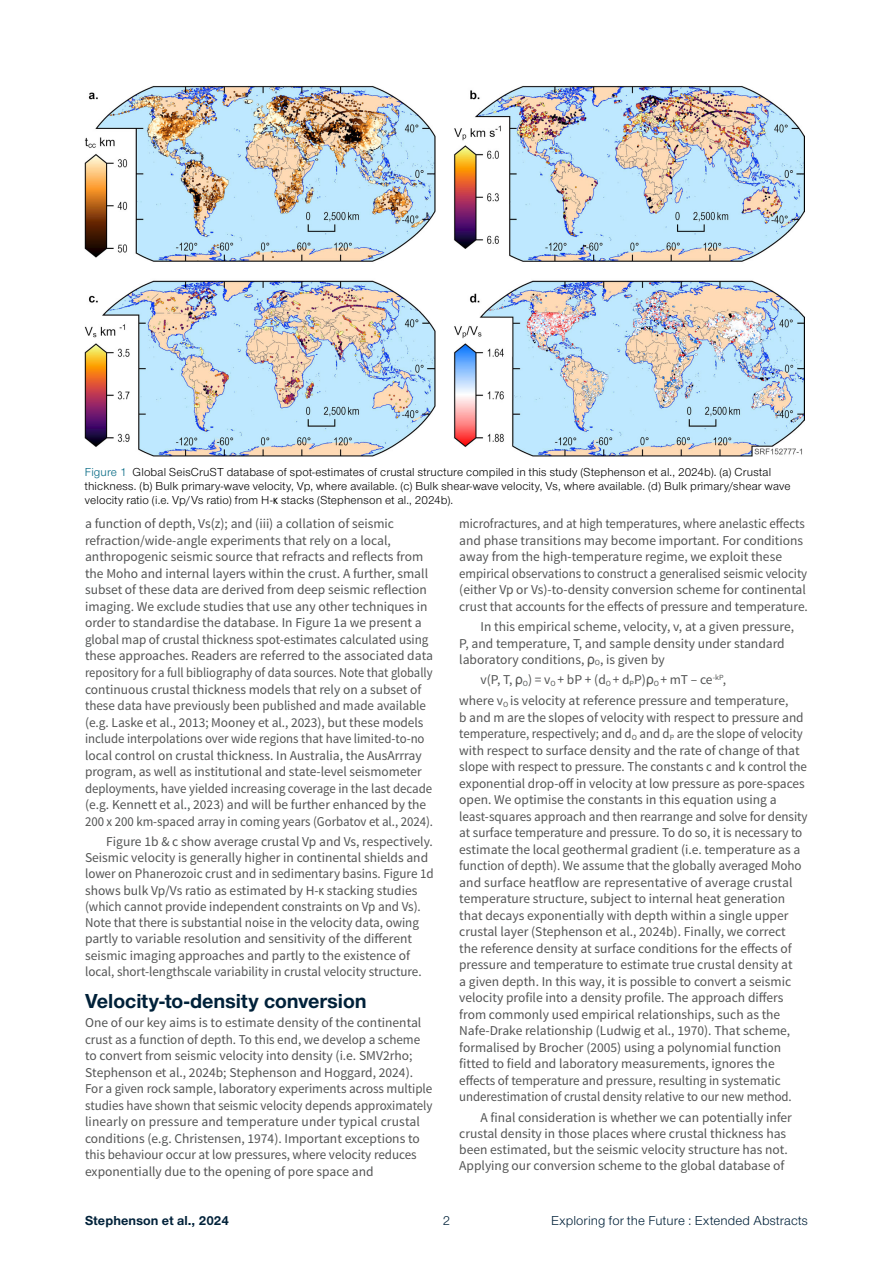
<style>
.page{position:relative;width:893px;height:1263px;background:#fff}
.page>*{position:absolute;margin:0;border:0;box-sizing:border-box;transform-origin:0 0}
.t1{font:700 21px "Nimbus San Nov";color:#002139}
.t2{font:13.5px/16.5px "Source Sans Pro";color:#535454}
.t3{font:13.5px/16.5px "Source Sans Pro";color:#535454;scale:.95 1}
.t4{font:13.5px "Nimbus San Nov";letter-spacing:.01em;color:#002139}
.t5{font:700 13.5px "Nimbus San Nov";letter-spacing:.01em;color:#002139}
.t6{font:12px/14.4px "Nimbus San Nov";letter-spacing:.015em;color:#000}
.s1{color:#006782}
.s2{font-family:"Arial Narrow"}
.s3{font-family:"Arial"}
</style>
<div class="page">
<img style="left:85px;top:85px;width:720px;height:372px">
<p class="t6" style="left:85px;top:465px;width:707px"><span class="s1">Figure 1</span> Global SeisCruST database of spot-estimates of crustal structure compiled in this study (Stephenson et al., 2024b). (a) Crustal thickness. (b) Bulk primary-wave velocity, Vp, where available. (c) Bulk shear-wave velocity, Vs, where available. (d) Bulk primary/shear wave velocity ratio (i.e. Vp/Vs ratio) from H-<span class="s2">κ</span> stacks (Stephenson et al., 2024b).</p>
<p class="t2" style="left:85px;top:516px;width:350px">a function of depth, Vs(z); and (iii) a collation of seismic refraction/wide-angle experiments that rely on a local, anthropogenic seismic source that refracts and reflects from the Moho and internal layers within the crust. A further, small subset of these data are derived from deep seismic reflection imaging. We exclude studies that use any other techniques in order to standardise the database. In Figure 1a we present a global map of crustal thickness spot-estimates calculated using these approaches. Readers are referred to the associated data repository for a full bibliography of data sources. Note that globally continuous crustal thickness models that rely on a subset of these data have previously been published and made available (e.g. Laske et al., 2013; Mooney et al., 2023), but these models include interpolations over wide regions that have limited-to-no local control on crustal thickness. In Australia, the AusArrray program, as well as institutional and state-level seismometer deployments, have yielded increasing coverage in the last decade (e.g. Kennett et al., 2023) and will be further enhanced by the 200 x 200 km-spaced array in coming years (Gorbatov et al., 2024).</p>
<p class="t2" style="left:85px;top:834px;width:350px;text-indent:21px">Figure 1b &amp; c show average crustal Vp and Vs, respectively.<br>Seismic velocity is generally higher in continental shields and lower on Phanerozoic crust and in sedimentary basins. Figure 1d shows bulk Vp/Vs ratio as estimated by H-<span class="s2">κ</span> stacking studies (which cannot provide independent constraints on Vp and Vs).<br>Note that there is substantial noise in the velocity data, owing partly to variable resolution and sensitivity of the different seismic imaging approaches and partly to the existence of local, short-lengthscale variability in crustal velocity structure.</p>
<h1 class="t1" style="left:85px;top:989px;width:283px">Velocity-to-density conversion</h1>
<p class="t2" style="left:85px;top:1014px;width:349px">One of our key aims is to estimate density of the continental crust as a function of depth. To this end, we develop a scheme to convert from seismic velocity into density (i.e. SMV2rho; Stephenson et al., 2024b; Stephenson and Hoggard, 2024).<br>For a given rock sample, laboratory experiments across multiple studies have shown that seismic velocity depends approximately linearly on pressure and temperature under typical crustal conditions (e.g. Christensen, 1974). Important exceptions to this behaviour occur at low pressures, where velocity reduces exponentially due to the opening of pore space and</p>
<p class="t3" style="left:459px;top:516px;width:369px">microfractures, and at high temperatures, where anelastic effects and phase transitions may become important. For conditions away from the high-temperature regime, we exploit these empirical observations to construct a generalised seismic velocity (either Vp or Vs)-to-density conversion scheme for continental crust that accounts for the effects of pressure and temperature.</p>
<p class="t2" style="left:459px;top:619px;width:336px;text-indent:21px">In this empirical scheme, velocity, v, at a given pressure,<br>P, and temperature, T, and sample density under standard laboratory conditions, <span class="s3">ρ</span><sub>O</sub>, is given by</p>
<p class="t2" style="left:459px;top:670px;width:331px;line-height:20.7px;text-indent:21px">v(P, T, <span class="s3">ρ</span><sub>O</sub>) = v<sub>O</sub> + bP + (d<sub>O</sub> + d<sub>P</sub>P)<span class="s3">ρ</span><sub>O</sub> + mT – ce<sup>-kP</sup>,<br>where v<sub>O</sub> is velocity at reference pressure and temperature,</p>
<p class="t2" style="left:459px;top:709px;width:350px">b and m are the slopes of velocity with respect to pressure and temperature, respectively; and d<sub>O</sub> and d<sub>P</sub> are the slope of velocity with respect to surface density and the rate of change of that slope with respect to pressure. The constants c and k control the exponential drop-off in velocity at low pressure as pore-spaces open. We optimise the constants in this equation using a least-squares approach and then rearrange and solve for density at surface temperature and pressure. To do so, it is necessary to estimate the local geothermal gradient (i.e. temperature as a function of depth). We assume that the globally averaged Moho and surface heatflow are representative of average crustal temperature structure, subject to internal heat generation that decays exponentially with depth within a single upper crustal layer (Stephenson et al., 2024b). Finally, we correct the reference density at surface conditions for the effects of pressure and temperature to estimate true crustal density at<br>a given depth. In this way, it is possible to convert a seismic velocity profile into a density profile. The approach differs from commonly used empirical relationships, such as the Nafe-Drake relationship (Ludwig et al., 1970). That scheme, formalised by Brocher (2005) using a polynomial function fitted to field and laboratory measurements, ignores the effects of temperature and pressure, resulting in systematic underestimation of crustal density relative to our new method.</p>
<p class="t2" style="left:459px;top:1109px;width:334px;text-indent:21px">A final consideration is whether we can potentially infer crustal density in those places where crustal thickness has been estimated, but the seismic velocity structure has not.<br>Applying our conversion scheme to the global database of</p>
<p class="t5" style="left:85px;top:1212px;width:145px">Stephenson et al., 2024</p>
<p class="t4" style="left:443px;top:1213px;width:9px">2</p>
<p class="t4" style="left:551px;top:1213px;width:258px">Exploring for the Future : Extended Abstracts</p>
</div>
